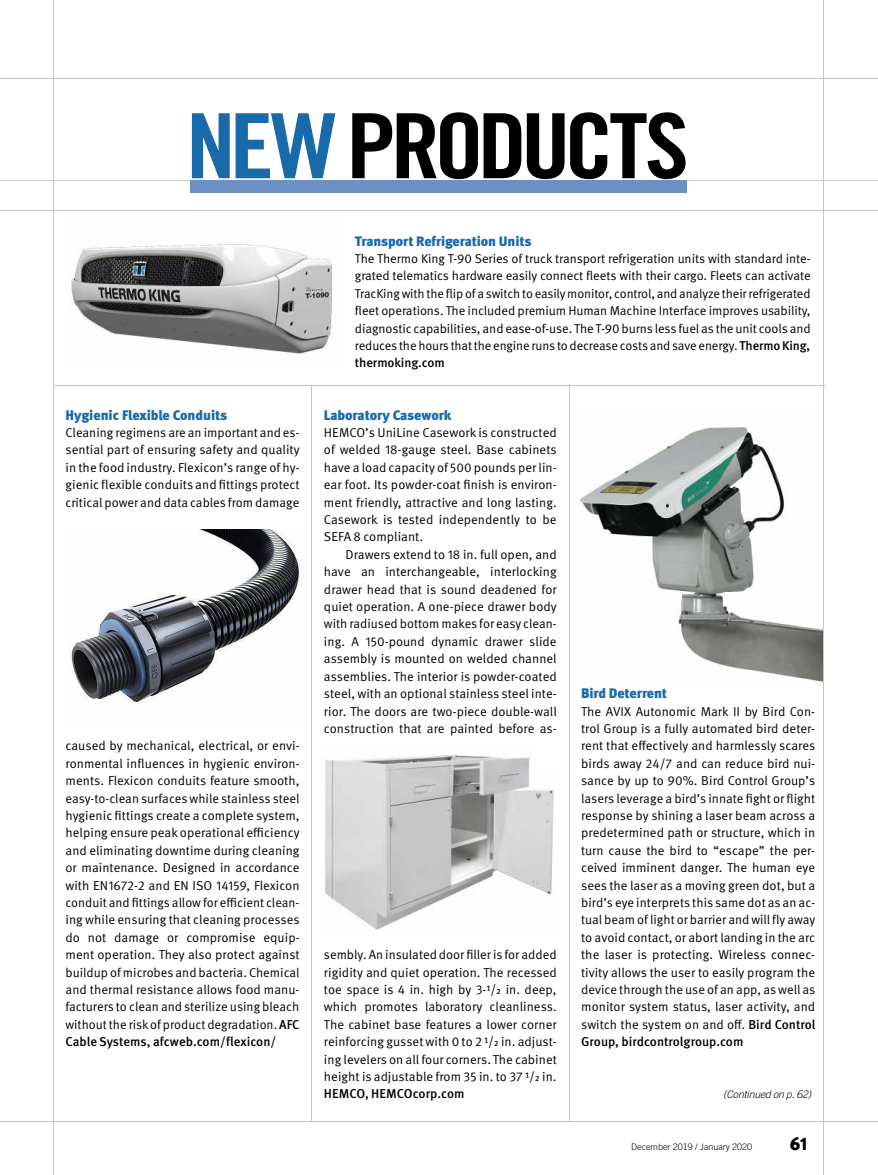
<style>
.page{position:relative;width:878px;height:1175px;background:#fff}
.page>*{position:absolute;margin:0;border:0;box-sizing:border-box;transform-origin:0 0}
.t1{font:90px "Trade Gothic LT Com Bd Cn 20";letter-spacing:-.06em;color:#000;scale:1.1 1}
.t2{font:900 18px "Meta OT";color:#000}
.t3{font:900 13.8px "Meta OT";letter-spacing:-.01em;color:#186aaa}
.t4{font:900 13.65px "Meta OT";letter-spacing:-.01em;color:#186aaa}
.t5{font:12.9px/17.4px "Meta OT Norm";color:#000;text-align:justify}
.t6{font:500 12.9px "Meta OT";color:#000}
.t7{font:12.75px/17.4px "Meta OT Norm";letter-spacing:-.01em;color:#000;text-align:justify}
.t8{font:500 12.75px "Meta OT";letter-spacing:-.005em;color:#000}
.t9{font:italic 300 10.5px "Trade Gothic LT Com";letter-spacing:-.015em;color:#000}
.t10{font:300 9px "Trade Gothic LT Com";letter-spacing:-.005em;color:#000}
.s1{color:#186aaa}
.s2{font-family:"Meta OT";font-weight:500}
</style>
<div class="page">
<hr style="left:0;top:78px;width:878px;height:1px;background:#c6c6c6">
<hr style="left:0;top:181px;width:878px;height:1px;background:#c6c6c6">
<hr style="left:0;top:211px;width:878px;height:1px;background:#c6c6c6">
<hr style="left:53px;top:0;width:1px;height:1174px;background:#c6c6c6">
<div style="left:190px;top:181px;width:496px;height:12px;background:#6c90c4"></div>
<hr style="left:568px;top:385px;width:1px;height:736px;background:#c6c6c6">
<hr style="left:311px;top:385px;width:1px;height:736px;background:#c6c6c6">
<hr style="left:0;top:1120px;width:878px;height:1px;background:#c6c6c6">
<hr style="left:53px;top:385px;width:772px;height:1px;background:#c6c6c6">
<img style="left:579px;top:427px;width:244px;height:255px">
<img style="left:71px;top:244px;width:261px;height:110px">
<img style="left:71px;top:529px;width:229px;height:175px">
<hr style="left:823px;top:0;width:1px;height:1174px;background:#c6c6c6">
<img style="left:325px;top:755px;width:229px;height:175px">
<h1 class="t1" style="left:186px;top:91px;width:459px"><span class="s1">NEW</span> PRODUCTS</h1>
<p class="t3" style="left:65px;top:406px;width:163px">Hygienic Flexible Conduits</p>
<p class="t5" style="left:65px;top:424px;width:236px">Cleaning regimens are an important and es&shy;sential part of ensuring safety and quality in the food industry. Flexicon’s range of hy&shy;gienic flexible conduits and fittings protect critical power and data cables from damage</p>
<p class="t5" style="left:65px;top:737px;width:236px">caused by mechanical, electrical, or envi&shy;ronmental influences in hygienic environ&shy;ments. Flexicon conduits feature smooth, easy-to-clean surfaces while stainless steel hygienic fittings create a complete system, helping ensure peak operational efficiency and eliminating downtime during cleaning or maintenance. Designed in accordance with EN1672-2 and EN ISO 14159, Flexicon conduit and fittings allow for efficient clean&shy;ing while ensuring that cleaning processes do not damage or compromise equip&shy;ment operation. They also protect against buildup of microbes and bacteria. Chemical and thermal resistance allows food manu&shy;facturers to clean and sterilize using bleach without the risk of product degradation. <span class="s2">AFC</span></p>
<p class="t6" style="left:65px;top:1033px;width:212px">Cable Systems, afcweb.com/flexicon/</p>
<p class="t4" style="left:355px;top:232px;width:178px">Transport Refrigeration Units</p>
<p class="t7" style="left:355px;top:250px;width:457px">The Thermo King T-90 Series of truck transport refrigeration units with standard inte&shy;grated telematics hardware easily connect fleets with their cargo. Fleets can activate TracKing with the flip of a switch to easily monitor, control, and analyze their refrigerated fleet operations. The included premium Human Machine Interface improves usability, diagnostic capabilities, and ease-of-use. The T-90 burns less fuel as the unit cools and reduces the hours that the engine runs to decrease costs and save energy. <span class="s2">Thermo King,</span></p>
<p class="t8" style="left:355px;top:355px;width:91px">thermoking.com</p>
<p class="t3" style="left:324px;top:406px;width:129px">Laboratory Casework</p>
<p class="t5" style="left:324px;top:424px;width:234px">HEMCO’s UniLine Casework is constructed of welded 18-gauge steel. Base cabinets have a load capacity of 500 pounds per lin&shy;ear foot. Its powder-coat finish is environ&shy;ment friendly, attractive and long lasting.<br>Casework is tested independently to be SEFA 8 compliant.</p>
<p class="t5" style="left:324px;top:546px;width:234px;text-indent:22px">Drawers extend to 18 in. full open, and have an interchangeable, interlocking drawer head that is sound deadened for quiet operation. A one-piece drawer body with radiused bottom makes for easy clean&shy;ing. A 150-pound dynamic drawer slide assembly is mounted on welded channel assemblies. The interior is powder-coated steel, with an optional stainless steel inte&shy;rior. The doors are two-piece double-wall construction that are painted before as-</p>
<p class="t5" style="left:324px;top:946px;width:234px">sembly. An insulated door filler is for added rigidity and quiet operation. The recessed toe space is 4 in. high by 3-1/2 in. deep, which promotes laboratory cleanliness.<br>The cabinet base features a lower corner reinforcing gusset with 0 to 2 1/2 in. adjust&shy;ing levelers on all four corners. The cabinet height is adjustable from 35 in. to 37 1/2 in.</p>
<p class="t6" style="left:324px;top:1086px;width:142px">HEMCO, HEMCOcorp.com</p>
<p class="t3" style="left:581px;top:685px;width:88px">Bird Deterrent</p>
<p class="t5" style="left:581px;top:702px;width:236px">The AVIX Autonomic Mark II by Bird Con&shy;trol Group is a fully automated bird deter&shy;rent that effectively and harmlessly scares birds away 24/7 and can reduce bird nui&shy;sance by up to 90%. Bird Control Group’s lasers leverage a bird’s innate fight or flight response by shining a laser beam across a predetermined path or structure, which in turn cause the bird to “escape” the per&shy;ceived imminent danger. The human eye sees the laser as a moving green dot, but a bird’s eye interprets this same dot as an ac&shy;tual beam of light or barrier and will fly away to avoid contact, or abort landing in the arc the laser is protecting. Wireless connec&shy;tivity allows the user to easily program the device through the use of an app, as well as monitor system status, laser activity, and switch the system on and off. <span class="s2">Bird Control</span></p>
<p class="t6" style="left:581px;top:1033px;width:164px">Group, birdcontrolgroup.com</p>
<p class="t9" style="left:723px;top:1088px;width:90px">(Continued on p. 62)</p>
<p class="t10" style="left:631px;top:1141px;width:122px">December 2019 / January 2020</p>
<h2 class="t2" style="left:790px;top:1133px;width:19px">61</h2>
</div>
